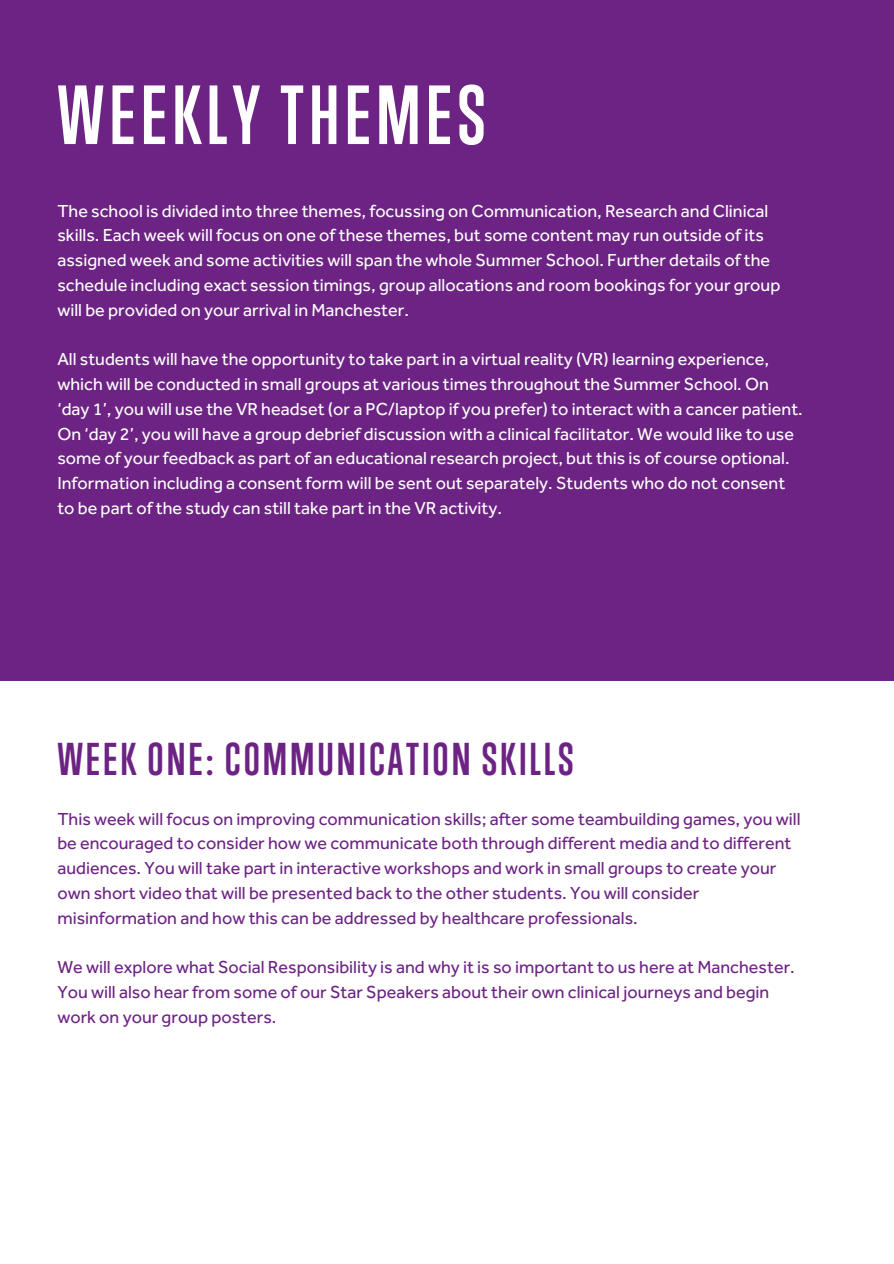
<style>
.page{position:relative;width:894px;height:1264px;background:#fff}
.page>*{position:absolute;margin:0;border:0;box-sizing:border-box;transform-origin:0 0}
.t1{font:700 76.5px "Trump Gothic Pro";letter-spacing:.07em;color:#fff}
.t2{font:700 42px "Trump Gothic Pro";letter-spacing:.07em;color:#6c2383}
.t3{font:18px/24.8px "Effra";color:#fff}
.t4{font:18px/24.8px "Effra";color:#6c2383}
</style>
<div class="page">
<div style="left:0;top:0;width:893px;height:1263px;background:#6c2383"></div>
<div style="left:0;top:682px;width:893px;height:581px;background:#fff"></div>
<h1 class="t1" style="left:57px;top:68px;width:429px">WEEKLY THEMES</h1>
<p class="t3" style="left:57px;top:198px;width:724px">The school is divided into three themes, focussing on Communication, Research and Clinical skills. Each week will focus on one of these themes, but some content may run outside of its assigned week and some activities will span the whole Summer School. Further details of the schedule including exact session timings, group allocations and room bookings for your group will be provided on your arrival in Manchester.</p>
<p class="t3" style="left:57px;top:346px;width:746px">All students will have the opportunity to take part in a virtual reality (VR) learning experience, which will be conducted in small groups at various times throughout the Summer School. On ‘day 1’, you will use the VR headset (or a PC/laptop if you prefer) to interact with a cancer patient.<br>On ‘day 2’, you will have a group debrief discussion with a clinical facilitator. We would like to use some of your feedback as part of an educational research project, but this is of course optional.<br>Information including a consent form will be sent out separately. Students who do not consent to be part of the study can still take part in the VR activity.</p>
<h2 class="t2" style="left:57px;top:733px;width:518px">WEEK ONE: COMMUNICATION SKILLS</h2>
<p class="t4" style="left:57px;top:806px;width:744px">This week will focus on improving communication skills; after some teambuilding games, you will be encouraged to consider how we communicate both through different media and to different audiences. You will take part in interactive workshops and work in small groups to create your own short video that will be presented back to the other students. You will consider misinformation and how this can be addressed by healthcare professionals.</p>
<p class="t4" style="left:57px;top:954px;width:738px">We will explore what Social Responsibility is and why it is so important to us here at Manchester.<br>You will also hear from some of our Star Speakers about their own clinical journeys and begin work on your group posters.</p>
</div>
